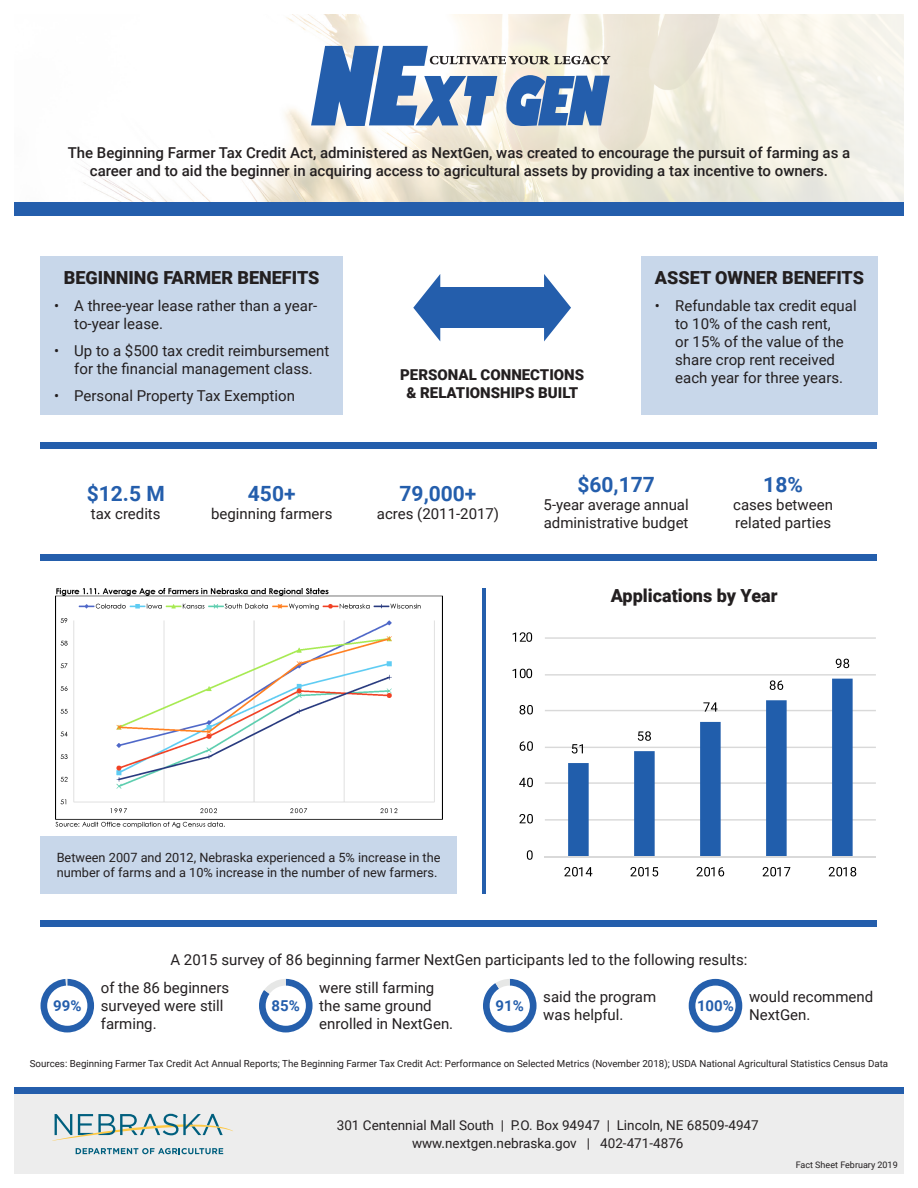
<style>
.page{position:relative;width:918px;height:1188px;background:#fff}
.page>*{position:absolute;margin:0;border:0;box-sizing:border-box;transform-origin:0 0}
.t1{font:700 21px "Roboto";color:#245eac}
.t2{font:900 18px "Roboto";color:#231f20}
.t3{font:15px/18px "Roboto";color:#231f20}
.t4{font:500 15px/18px "Roboto";color:#231f20;text-align:center}
.t5{font:900 15px/18px "Roboto";color:#231f20;text-align:center}
.t6{font:700 15px "Roboto";color:#245eac}
.t7{font:13.5px/18px "Roboto";color:#231f20;text-align:center}
.t8{font:12.75px/15.3px "Roboto";color:#231f20}
.t9{font:9.75px "Roboto";color:#231f20}
.t10{font:9px "Roboto";color:#231f20}
</style>
<div class="page">
<div style="left:14px;top:1094px;width:890px;height:80px;background:#ededed"></div>
<div style="left:40px;top:256px;width:303px;height:159px;background:#c8d7ea"></div>
<svg style="left:81px;top:14px;width:823px;height:188px"></svg>
<svg style="left:311px;top:46px;width:299px;height:80px;background:#7c9ac2"></svg>
<div style="left:0;top:202px;width:918px;height:14px;background:#245eac"></div>
<div style="left:641px;top:256px;width:237px;height:159px;background:#c8d7ea"></div>
<div style="left:40px;top:442px;width:838px;height:7px;background:#245eac"></div>
<svg style="left:52px;top:1114px;width:181px;height:27px"></svg>
<svg style="left:76px;top:1148px;width:147px;height:6px"></svg>
<div style="left:14px;top:1087px;width:890px;height:7px;background:#245eac"></div>
<div style="left:434px;top:287px;width:117px;height:41px;background:#245eac"></div>
<svg style="left:413px;top:274px;width:27px;height:67px"></svg>
<svg style="left:544px;top:274px;width:27px;height:67px"></svg>
<div style="left:0;top:0;width:14px;height:1188px;background:#fff"></div>
<div style="left:904px;top:0;width:14px;height:1188px;background:#fff"></div>
<img style="left:55px;top:588px;width:387px;height:240px">
<div style="left:40px;top:920px;width:838px;height:7px;background:#245eac"></div>
<div style="left:41px;top:979px;width:53px;height:53px;background:#255fac;border-radius:27px"></div>
<div style="left:47px;top:986px;width:40px;height:40px;background:#fff;border-radius:50%"></div>
<div style="left:689px;top:979px;width:53px;height:53px;background:#255fac;border-radius:50%"></div>
<div style="left:695px;top:986px;width:41px;height:40px;background:#fff;border-radius:50%"></div>
<svg style="left:259px;top:979px;width:54px;height:53px"></svg>
<div style="left:266px;top:986px;width:40px;height:40px;background:#fff;border-radius:50%"></div>
<svg style="left:483px;top:979px;width:54px;height:53px"></svg>
<div style="left:490px;top:986px;width:40px;height:40px;background:#fff;border-radius:50%"></div>
<div style="left:40px;top:555px;width:838px;height:6px;background:#245eac"></div>
<hr style="left:482px;top:588px;width:4px;height:305px;background:#245eac">
<hr style="left:545px;top:637px;width:331px;height:2px;background:#d9d9d9">
<hr style="left:545px;top:674px;width:331px;height:2px;background:#d9d9d9">
<hr style="left:545px;top:710px;width:331px;height:1px;background:#d9d9d9">
<hr style="left:545px;top:747px;width:331px;height:1px;background:#d9d9d9">
<hr style="left:545px;top:782px;width:331px;height:2px;background:#d9d9d9">
<hr style="left:545px;top:819px;width:331px;height:2px;background:#d9d9d9">
<svg style="left:568px;top:679px;width:285px;height:177px"></svg>
<hr style="left:545px;top:856px;width:331px;height:1px;background:#d9d9d9">
<svg style="left:572px;top:744px;width:11px;height:10px"></svg>
<svg style="left:638px;top:731px;width:13px;height:10px"></svg>
<svg style="left:703px;top:702px;width:14px;height:10px"></svg>
<svg style="left:770px;top:680px;width:13px;height:10px"></svg>
<svg style="left:836px;top:659px;width:13px;height:9px"></svg>
<svg style="left:527px;top:850px;width:6px;height:10px"></svg>
<svg style="left:519px;top:814px;width:14px;height:9px"></svg>
<svg style="left:519px;top:778px;width:14px;height:9px"></svg>
<svg style="left:520px;top:741px;width:13px;height:10px"></svg>
<svg style="left:520px;top:705px;width:13px;height:9px"></svg>
<svg style="left:513px;top:669px;width:19px;height:9px"></svg>
<svg style="left:513px;top:632px;width:19px;height:10px"></svg>
<svg style="left:564px;top:867px;width:28px;height:9px"></svg>
<svg style="left:630px;top:867px;width:28px;height:9px"></svg>
<svg style="left:697px;top:867px;width:27px;height:9px"></svg>
<svg style="left:763px;top:867px;width:27px;height:9px"></svg>
<svg style="left:829px;top:867px;width:27px;height:9px"></svg>
<div style="left:40px;top:836px;width:417px;height:57px;background:#c8d7ea"></div>
<p class="t4" style="left:68px;top:143px;width:784px">The Beginning Farmer Tax Credit Act, administered as NextGen, was created to encourage the pursuit of farming as a career and to aid the beginner in acquiring access to agricultural assets by providing a tax incentive to owners.</p>
<p class="t2" style="left:64px;top:264px;width:257px">BEGINNING FARMER BENEFITS</p>
<p class="t3" style="left:74px;top:296px;width:245px;text-indent:-20px">• A three-year lease rather than a year&shy;to-year lease.</p>
<p class="t3" style="left:54px;top:341px;width:277px;text-align:center">• Up to a $500 tax credit reimbursement for the financial management class.</p>
<p class="t3" style="left:54px;top:386px;width:243px">• Personal Property Tax Exemption</p>
<p class="t1" style="left:87px;top:478px;width:79px">$12.5 M</p>
<p class="t3" style="left:91px;top:504px;width:71px">tax credits</p>
<p class="t1" style="left:248px;top:478px;width:49px">450+</p>
<p class="t3" style="left:211px;top:504px;width:123px">beginning farmers</p>
<p class="t5" style="left:400px;top:365px;width:185px">PERSONAL CONNECTIONS &amp; RELATIONSHIPS BUILT</p>
<p class="t2" style="left:655px;top:264px;width:211px">ASSET OWNER BENEFITS</p>
<p class="t3" style="left:655px;top:296px;width:203px;text-align:center">• Refundable tax credit equal to 10% of the cash rent,<br>or 15% of the value of the share crop rent received<br>each year for three years.</p>
<p class="t1" style="left:400px;top:478px;width:78px">79,000+</p>
<p class="t3" style="left:377px;top:504px;width:124px">acres (2011-2017)</p>
<p class="t1" style="left:577px;top:469px;width:79px">$60,177</p>
<p class="t3" style="left:544px;top:495px;width:147px">5-year average annual administrative budget</p>
<p class="t1" style="left:763px;top:469px;width:41px">18%</p>
<p class="t3" style="left:733px;top:495px;width:101px">cases between related parties</p>
<p class="t2" style="left:611px;top:583px;width:168px">Applications by Year</p>
<p class="t8" style="left:57px;top:849px;width:385px">Between 2007 and 2012, Nebraska experienced a 5% increase in the number of farms and a 10% increase in the number of new farmers.</p>
<p class="t3" style="left:101px;top:946px;width:648px;line-height:27.9px;text-indent:70px">A 2015 survey of 86 beginning farmer NextGen participants led to the following results: of the 86 beginners</p>
<p class="t3" style="left:101px;top:996px;width:124px">surveyed were still farming.</p>
<p class="t3" style="left:319px;top:978px;width:135px">were still farming the same ground enrolled in NextGen.</p>
<p class="t6" style="left:272px;top:995px;width:30px">85%</p>
<p class="t3" style="left:543px;top:987px;width:114px">said the program was helpful.</p>
<p class="t6" style="left:53px;top:995px;width:30px">99%</p>
<p class="t3" style="left:749px;top:987px;width:126px">would recommend<br>NextGen.</p>
<p class="t6" style="left:496px;top:995px;width:30px">91%</p>
<p class="t6" style="left:697px;top:995px;width:38px">100%</p>
<p class="t9" style="left:30px;top:1056px;width:860px">Sources: Beginning Farmer Tax Credit Act Annual Reports; The Beginning Farmer Tax Credit Act: Performance on Selected Metrics (November 2018); USDA National Agricultural Statistics Census Data</p>
<p class="t7" style="left:337px;top:1116px;width:424px">301 Centennial Mall South | P.O. Box 94947 | Lincoln, NE 68509-4947 www.nextgen.nebraska.gov | 402-471-4876</p>
<p class="t10" style="left:796px;top:1158px;width:104px">Fact Sheet February 2019</p>
</div>
